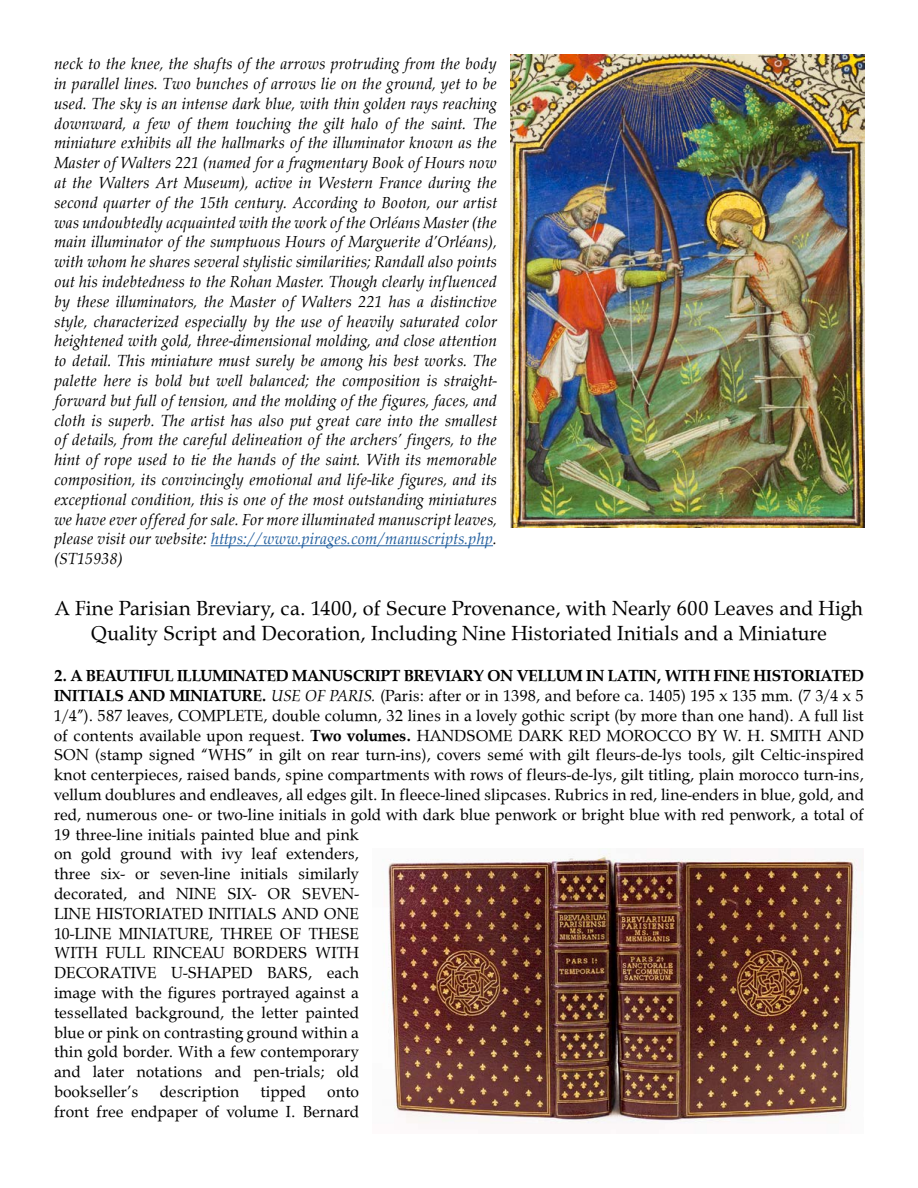
<style>
.page{position:relative;width:918px;height:1188px;background:#fff}
.page>*{position:absolute;margin:0;border:0;box-sizing:border-box;transform-origin:0 0}
.t1{font:21px/25.2px "URW Palladio";color:#000;text-align:center}
.t2{font:italic 16.5px/19.8px "URW Palladio";color:#000;text-align:justify}
.t3{font:16.5px/19.8px "URW Palladio";color:#000}
.s1{color:#215e9e}
.s2{font-weight:700}
.s3{font-style:italic}
</style>
<div class="page">
<hr style="left:211px;top:545px;width:282px;height:1px;background:#215e9e">
<img style="left:510px;top:54px;width:354px;height:473px">
<img style="left:388px;top:853px;width:475px;height:271px">
<p class="t2" style="left:54px;top:54px;width:445px">neck to the knee, the shafts of the arrows protruding from the body in parallel lines. Two bunches of arrows lie on the ground, yet to be used. The sky is an intense dark blue, with thin golden rays reaching downward, a few of them touching the gilt halo of the saint. The miniature exhibits all the hallmarks of the illuminator known as the Master of Walters 221 (named for a fragmentary Book of Hours now at the Walters Art Museum), active in Western France during the second quarter of the 15th century. According to Booton, our artist was undoubtedly acquainted with the work of the Orléans Master (the main illuminator of the sumptuous Hours of Marguerite d’Orléans), with whom he shares several stylistic similarities; Randall also points out his indebtedness to the Rohan Master. Though clearly influenced by these illuminators, the Master of Walters 221 has a distinctive style, characterized especially by the use of heavily saturated color heightened with gold, three-dimensional molding, and close attention to detail. This miniature must surely be among his best works. The palette here is bold but well balanced; the composition is straight&shy;forward but full of tension, and the molding of the figures, faces, and cloth is superb. The artist has also put great care into the smallest of details, from the careful delineation of the archers’ fingers, to the hint of rope used to tie the hands of the saint. With its memorable composition, its convincingly emotional and life-like figures, and its exceptional condition, this is one of the most outstanding miniatures we have ever offered for sale. For more illuminated manuscript leaves, please visit our website: <span class="s1">https://www.pirages.com/manuscripts.php</span>. (ST15938)</p>
<p class="t1" style="left:55px;top:595px;width:810px">A Fine Parisian Breviary, ca. 1400, of Secure Provenance, with Nearly 600 Leaves and High<br>Quality Script and Decoration, Including Nine Historiated Initials and a Miniature</p>
<p class="t3" style="left:54px;top:666px;width:812px"><span class="s2">2. A BEAUTIFUL ILLUMINATED MANUSCRIPT BREVIARY ON VELLUM IN LATIN, WITH FINE HISTORIATED INITIALS AND MINIATURE.</span> <span class="s3">USE OF PARIS.</span> (Paris: after or in 1398, and before ca. 1405) 195 x 135 mm. (7 3/4 x 5<br>1/4”). 587 leaves, COMPLETE, double column, 32 lines in a lovely gothic script (by more than one hand). A full list of contents available upon request. <span class="s2">Two volumes.</span> HANDSOME DARK RED MOROCCO BY W. H. SMITH AND SON (stamp signed “WHS” in gilt on rear turn-ins), covers semé with gilt fleurs-de-lys tools, gilt Celtic-inspired knot centerpieces, raised bands, spine compartments with rows of fleurs-de-lys, gilt titling, plain morocco turn-ins, vellum doublures and endleaves, all edges gilt. In fleece-lined slipcases. Rubrics in red, line-enders in blue, gold, and red, numerous one- or two-line initials in gold with dark blue penwork or bright blue with red penwork, a total of 19 three-line initials painted blue and pink<br>on gold ground with ivy leaf extenders,<br>three six- or seven-line initials similarly<br>decorated, and NINE SIX- OR SEVEN-<br>LINE HISTORIATED INITIALS AND ONE<br>10-LINE MINIATURE, THREE OF THESE<br>WITH FULL RINCEAU BORDERS WITH<br>DECORATIVE U-SHAPED BARS, each<br>image with the figures portrayed against a<br>tessellated background, the letter painted<br>blue or pink on contrasting ground within a<br>thin gold border. With a few contemporary<br>and later notations and pen-trials; old<br>bookseller’s</p>
<p class="t3" style="left:160px;top:1081px;width:81px">description</p>
<p class="t3" style="left:261px;top:1081px;width:47px">tipped</p>
<p class="t3" style="left:54px;top:1081px;width:307px;text-align:right">onto<br>front free endpaper of volume I. Bernard</p>
</div>
